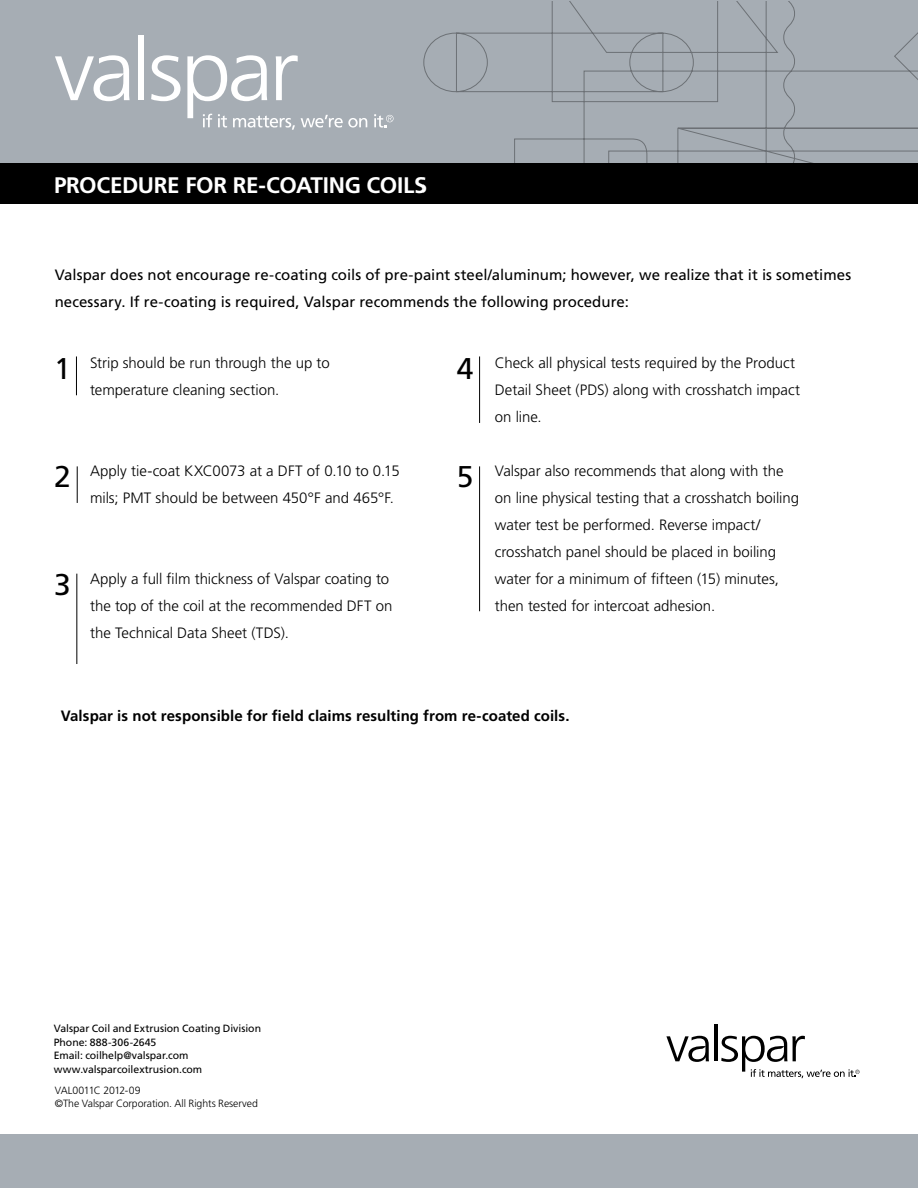
<style>
.page{position:relative;width:918px;height:1188px;background:#fff}
.page>*{position:absolute;margin:0;border:0;box-sizing:border-box;transform-origin:0 0}
.t1{font:30px "Frutiger LT Std";color:#000}
.t2{font:700 22.5px "Frutiger LT Std";letter-spacing:-.015em;color:#fff}
.t3{font:300 15px/27px "Frutiger LT Std";color:#000}
.t4{font:15px/27px "Frutiger LT Std";color:#000}
.t5{font:700 15px "Frutiger LT Std";letter-spacing:.005em;color:#000}
.t6{font:10.5px/13.5px "Frutiger LT Std";letter-spacing:-.005em;color:#000}
.t7{font:300 10.5px/13.5px "Frutiger LT Std";letter-spacing:-.01em;color:#000}
</style>
<div class="page">
<div style="left:0;top:0;width:918px;height:198px;background:#a6adb4"></div>
<div style="left:0;top:164px;width:918px;height:40px;background:#000"></div>
<svg style="left:424px;top:1px;width:494px;height:163px"></svg>
<div style="left:138px;top:36px;width:6px;height:64px;background:#fff"></div>
<svg style="left:151px;top:55px;width:30px;height:46px"></svg>
<svg style="left:55px;top:55px;width:75px;height:46px"></svg>
<svg style="left:187px;top:55px;width:180px;height:75px"></svg>
<svg style="left:374px;top:114px;width:20px;height:14px"></svg>
<div style="left:0;top:1135px;width:918px;height:53px;background:#a6adb4"></div>
<hr style="left:76px;top:356px;width:1px;height:39px;background:#000">
<hr style="left:77px;top:466px;width:1px;height:37px;background:#000">
<hr style="left:76px;top:574px;width:1px;height:90px;background:#000">
<hr style="left:479px;top:466px;width:1px;height:145px;background:#000">
<hr style="left:479px;top:356px;width:1px;height:67px;background:#000">
<hr style="left:714px;top:1025px;width:3px;height:36px;background:#000">
<svg style="left:666px;top:1036px;width:43px;height:26px"></svg>
<svg style="left:721px;top:1036px;width:139px;height:42px"></svg>
<h2 class="t2" style="left:54px;top:172px;width:374px">PROCEDURE FOR RE-COATING COILS</h2>
<p class="t4" style="left:55px;top:261px;width:798px">Valspar does not encourage re-coating coils of pre-paint steel/aluminum; however, we realize that it is sometimes necessary. If re-coating is required, Valspar recommends the following procedure:</p>
<h1 class="t1" style="left:54px;top:351px;width:18px">1</h1>
<p class="t3" style="left:90px;top:349px;width:241px">Strip should be run through the up to temperature cleaning section.</p>
<h1 class="t1" style="left:457px;top:351px;width:18px">4</h1>
<p class="t3" style="left:495px;top:349px;width:307px">Check all physical tests required by the Product<br>Detail Sheet (PDS) along with crosshatch impact on line.</p>
<h1 class="t1" style="left:54px;top:459px;width:18px">2</h1>
<p class="t3" style="left:90px;top:457px;width:311px">Apply tie-coat KXC0073 at a DFT of 0.10 to 0.15 mils; PMT should be between 450°F and 465°F.</p>
<h1 class="t1" style="left:54px;top:567px;width:18px">3</h1>
<p class="t3" style="left:90px;top:565px;width:304px">Apply a full film thickness of Valspar coating to the top of the coil at the recommended DFT on the Technical Data Sheet (TDS).</p>
<h1 class="t1" style="left:457px;top:459px;width:18px">5</h1>
<p class="t3" style="left:495px;top:457px;width:306px">Valspar also recommends that along with the on line physical testing that a crosshatch boiling water test be performed. Reverse impact/ crosshatch panel should be placed in boiling water for a minimum of fifteen (15) minutes, then tested for intercoat adhesion.</p>
<p class="t5" style="left:61px;top:707px;width:510px">Valspar is not responsible for field claims resulting from re-coated coils.</p>
<p class="t6" style="left:54px;top:1022px;width:209px">Valspar Coil and Extrusion Coating Division<br>Phone: 888-306-2645<br>Email: coilhelp@valspar.com www.valsparcoilextrusion.com</p>
<p class="t7" style="left:55px;top:1084px;width:204px">VAL0011C 2012-09<br>©The Valspar Corporation. All Rights Reserved</p>
</div>
